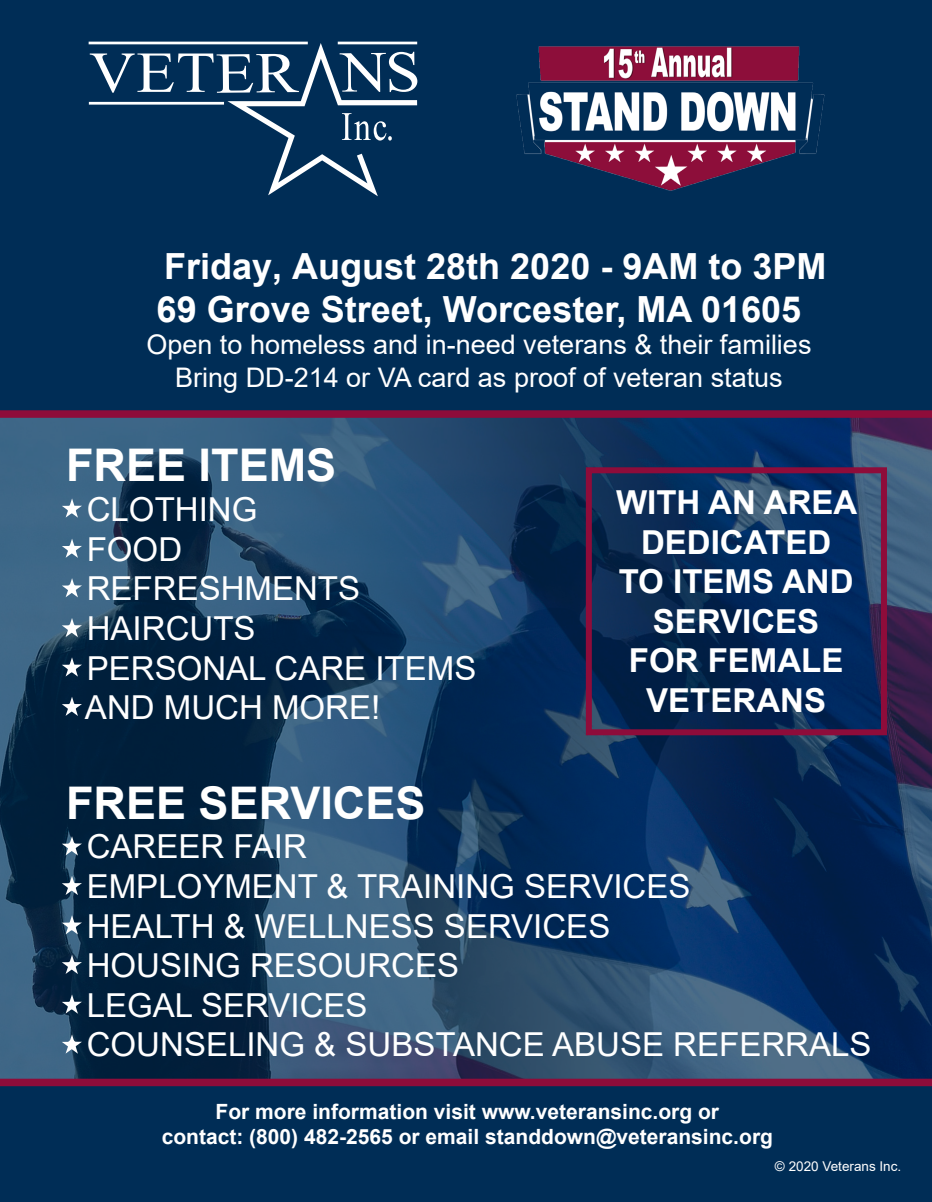
<style>
.page{position:relative;width:932px;height:1202px;background:#fff}
.page>*{position:absolute;margin:0;border:0;box-sizing:border-box;transform-origin:0 0}
.t1{font:700 45px "Arial";color:#fff}
.t2{font:700 36px "Arial";color:#fff}
.t3{font:33px "Arial";color:#fff}
.t4{font:700 33px "Arial";color:#fff}
.t5{font:27px "Arial";color:#fff}
.t6{font:700 21px "Arial";color:#fff}
.t7{font:13.5px "Arial";color:#fff}
</style>
<div class="page">
<img style="left:0;top:418px;width:932px;height:660px">
<div style="left:0;top:0;width:932px;height:418px;background:#002d56"></div>
<div style="left:586px;top:467px;width:301px;height:268px;border:6px solid #8e0c3a"></div>
<img style="left:496px;top:38px;width:347px;height:170px">
<hr style="left:89px;top:42px;width:219px;height:2px;background:#fff">
<hr style="left:338px;top:42px;width:79px;height:2px;background:#fff">
<hr style="left:89px;top:102px;width:135px;height:3px;background:#fff">
<svg style="left:90px;top:43px;width:327px;height:153px;background:#234a6d"></svg>
<svg style="left:0;top:1078px;width:932px;height:124px;background:#082b54"></svg>
<svg style="left:62px;top:498px;width:20px;height:19px"></svg>
<svg style="left:62px;top:538px;width:20px;height:20px"></svg>
<svg style="left:62px;top:578px;width:20px;height:19px"></svg>
<svg style="left:62px;top:618px;width:20px;height:19px"></svg>
<svg style="left:62px;top:657px;width:20px;height:19px"></svg>
<svg style="left:62px;top:696px;width:20px;height:20px"></svg>
<svg style="left:62px;top:836px;width:20px;height:19px"></svg>
<svg style="left:62px;top:875px;width:20px;height:20px"></svg>
<svg style="left:62px;top:915px;width:20px;height:19px"></svg>
<svg style="left:62px;top:954px;width:20px;height:20px"></svg>
<svg style="left:62px;top:994px;width:20px;height:19px"></svg>
<svg style="left:62px;top:1034px;width:20px;height:19px"></svg>
<p class="t2" style="left:164px;top:241px;width:664px">Friday, August 28th 2020 - 9AM to 3PM</p>
<p class="t2" style="left:157px;top:284px;width:646px">69 Grove Street, Worcester, MA 01605</p>
<p class="t5" style="left:146px;top:326px;width:666px">Open to homeless and in-need veterans &amp; their families</p>
<p class="t5" style="left:175px;top:359px;width:609px">Bring DD-214 or VA card as proof of veteran status</p>
<p class="t1" style="left:66px;top:434px;width:272px">FREE ITEMS</p>
<p class="t3" style="left:66px;top:487px;width:193px">• CLOTHING</p>
<p class="t3" style="left:66px;top:526px;width:118px">• FOOD</p>
<p class="t3" style="left:66px;top:566px;width:295px">• REFRESHMENTS</p>
<p class="t3" style="left:66px;top:605px;width:191px">• HAIRCUTS</p>
<p class="t3" style="left:66px;top:645px;width:412px">• PERSONAL CARE ITEMS</p>
<p class="t3" style="left:66px;top:685px;width:316px">• AND MUCH MORE!</p>
<p class="t4" style="left:616px;top:479px;width:243px">WITH AN AREA</p>
<p class="t4" style="left:641px;top:519px;width:192px">DEDICATED</p>
<p class="t4" style="left:618px;top:558px;width:236px">TO ITEMS AND</p>
<p class="t4" style="left:653px;top:598px;width:168px">SERVICES</p>
<p class="t4" style="left:629px;top:637px;width:216px">FOR FEMALE</p>
<p class="t4" style="left:646px;top:677px;width:181px">VETERANS</p>
<p class="t1" style="left:66px;top:771px;width:361px">FREE SERVICES</p>
<p class="t3" style="left:66px;top:824px;width:242px">• CAREER FAIR</p>
<p class="t3" style="left:66px;top:863px;width:626px">• EMPLOYMENT &amp; TRAINING SERVICES</p>
<p class="t3" style="left:66px;top:903px;width:546px">• HEALTH &amp; WELLNESS SERVICES</p>
<p class="t3" style="left:66px;top:942px;width:394px">• HOUSING RESOURCES</p>
<p class="t3" style="left:66px;top:982px;width:303px">• LEGAL SERVICES</p>
<p class="t3" style="left:66px;top:1022px;width:806px">• COUNSELING &amp; SUBSTANCE ABUSE REFERRALS</p>
<p class="t6" style="left:215px;top:1097px;width:505px">For more information visit www.veteransinc.org or</p>
<p class="t6" style="left:162px;top:1122px;width:612px">contact: (800) 482-2565 or email standdown@veteransinc.org</p>
<p class="t7" style="left:775px;top:1156px;width:128px">© 2020 Veterans Inc.</p>
</div>
